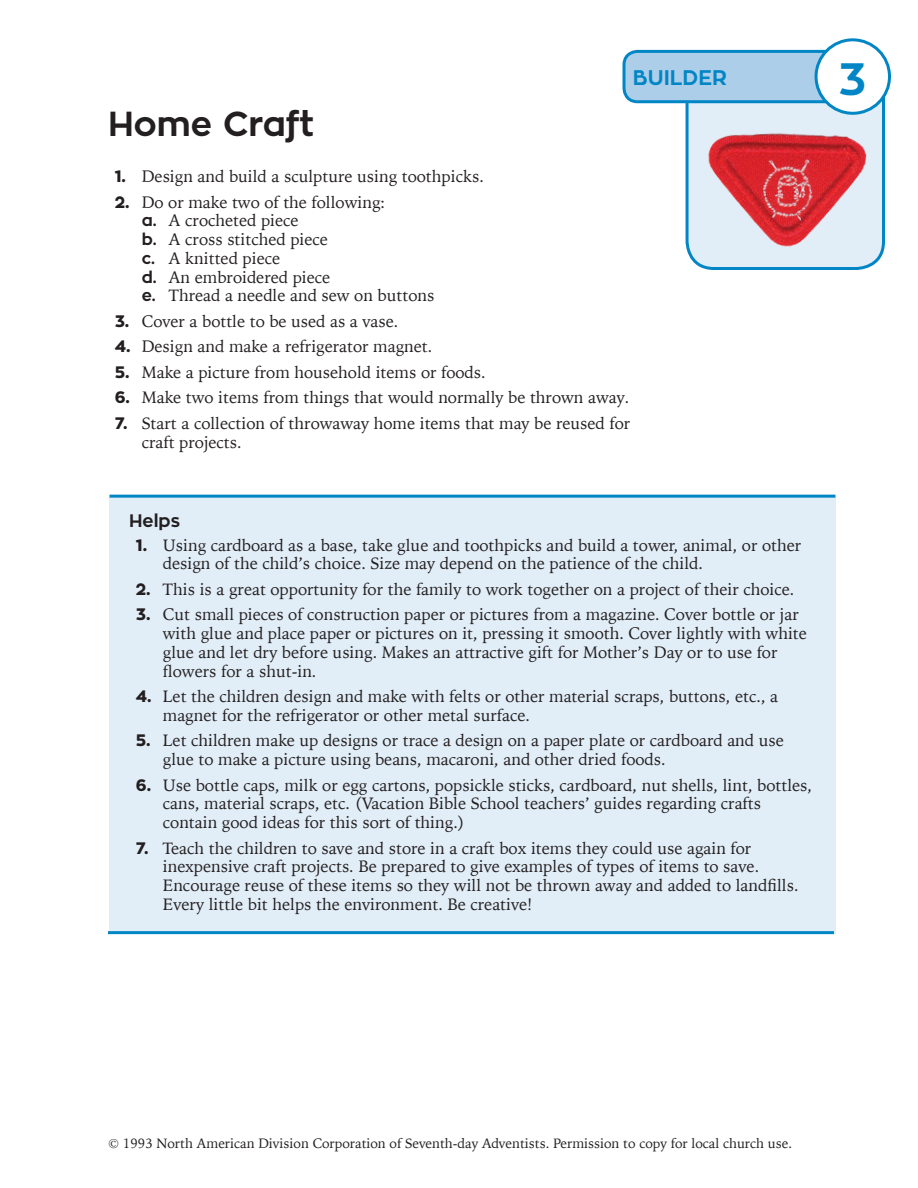
<style>
.page{position:relative;width:918px;height:1188px;background:#fff}
.page>*{position:absolute;margin:0;border:0;box-sizing:border-box;transform-origin:0 0}
.t1{font:700 45px "Zona Pro";color:#0085c5}
.t2{font:700 34.5px "Zona Pro";color:#231f20}
.t3{font:700 21px "Zona Pro";color:#0085c5}
.t4{font:700 18px "Zona Pro";color:#231f20}
.t5{font:16.5px/18.8px "Iowan Old Style";color:#231f20}
.t6{font:13.5px "Iowan Old Style";color:#231f20}
.s1{font-family:"Zona Pro";font-weight:800}
.s2{font-family:"Zona Pro";font-weight:700}
</style>
<div class="page">
<div style="left:109px;top:498px;width:726px;height:436px;background:#e1edf7"></div>
<hr style="left:109px;top:495px;width:726px;height:3px;background:#0085c5">
<hr style="left:108px;top:931px;width:726px;height:3px;background:#0085c5">
<svg style="left:622px;top:48px;width:265px;height:73px;background:#aed2ea"></svg>
<div style="left:816px;top:40px;width:74px;height:73px;background:#fff;border-radius:50%"></div>
<div style="left:815px;top:38px;width:76px;height:77px;border:3px solid #0085c5;border-radius:50%"></div>
<img style="left:685px;top:121px;width:200px;height:149px">
<p class="t3" style="left:633px;top:64px;width:96px">BUILDER</p>
<h1 class="t1" style="left:838px;top:50px;width:29px">3</h1>
<h2 class="t2" style="left:108px;top:102px;width:207px">Home Craft</h2>
<p class="t5" style="left:115px;top:166px;width:371px"><span class="s1">1.</span> Design and build a sculpture using toothpicks.</p>
<p class="t5" style="left:142px;top:192px;width:294px;text-indent:-27px"><span class="s1">2.</span> Do or make two of the following:<br><span class="s2">a.</span> A crocheted piece<br><span class="s2">b.</span> A cross stitched piece<br><span class="s2">c.</span> A knitted piece<br><span class="s2">d.</span> An embroidered piece<br><span class="s2">e.</span> Thread a needle and sew on buttons</p>
<p class="t5" style="left:115px;top:311px;width:285px"><span class="s1">3.</span> Cover a bottle to be used as a vase.</p>
<p class="t5" style="left:115px;top:337px;width:319px"><span class="s1">4.</span> Design and make a refrigerator magnet.</p>
<p class="t5" style="left:115px;top:362px;width:373px"><span class="s1">5.</span> Make a picture from household items or foods.</p>
<p class="t5" style="left:115px;top:388px;width:516px"><span class="s1">6.</span> Make two items from things that would normally be thrown away.</p>
<p class="t5" style="left:142px;top:413px;width:490px;text-indent:-27px"><span class="s1">7.</span> Start a collection of throwaway home items that may be reused for craft projects.</p>
<p class="t4" style="left:129px;top:509px;width:52px">Helps</p>
<p class="t5" style="left:163px;top:535px;width:640px;text-indent:-27px"><span class="s1">1.</span> Using cardboard as a base, take glue and toothpicks and build a tower, animal, or other design of the child’s choice. Size may depend on the patience of the child.</p>
<p class="t5" style="left:136px;top:579px;width:660px"><span class="s1">2.</span> This is a great opportunity for the family to work together on a project of their choice.</p>
<p class="t5" style="left:163px;top:605px;width:646px;text-indent:-27px"><span class="s1">3.</span> Cut small pieces of construction paper or pictures from a magazine. Cover bottle or jar with glue and place paper or pictures on it, pressing it smooth. Cover lightly with white glue and let dry before using. Makes an attractive gift for Mother’s Day or to use for flowers for a shut-in.</p>
<p class="t5" style="left:163px;top:686px;width:617px;text-indent:-27px"><span class="s1">4.</span> Let the children design and make with felts or other material scraps, buttons, etc., a magnet for the refrigerator or other metal surface.</p>
<p class="t5" style="left:163px;top:731px;width:623px;text-indent:-27px"><span class="s1">5.</span> Let children make up designs or trace a design on a paper plate or cardboard and use glue to make a picture using beans, macaroni, and other dried foods.</p>
<p class="t5" style="left:163px;top:775px;width:651px;text-indent:-27px"><span class="s1">6.</span> Use bottle caps, milk or egg cartons, popsickle sticks, cardboard, nut shells, lint, bottles, cans, material scraps, etc. (Vacation Bible School teachers’ guides regarding crafts contain good ideas for this sort of thing.)</p>
<p class="t5" style="left:163px;top:838px;width:637px;text-indent:-27px"><span class="s1">7.</span> Teach the children to save and store in a craft box items they could use again for inexpensive craft projects. Be prepared to give examples of types of items to save.<br>Encourage reuse of these items so they will not be thrown away and added to landfills.<br>Every little bit helps the environment. Be creative!</p>
<p class="t6" style="left:108px;top:1131px;width:686px">© 1993 North American Division Corporation of Seventh-day Adventists. Permission to copy for local church use.</p>
</div>
